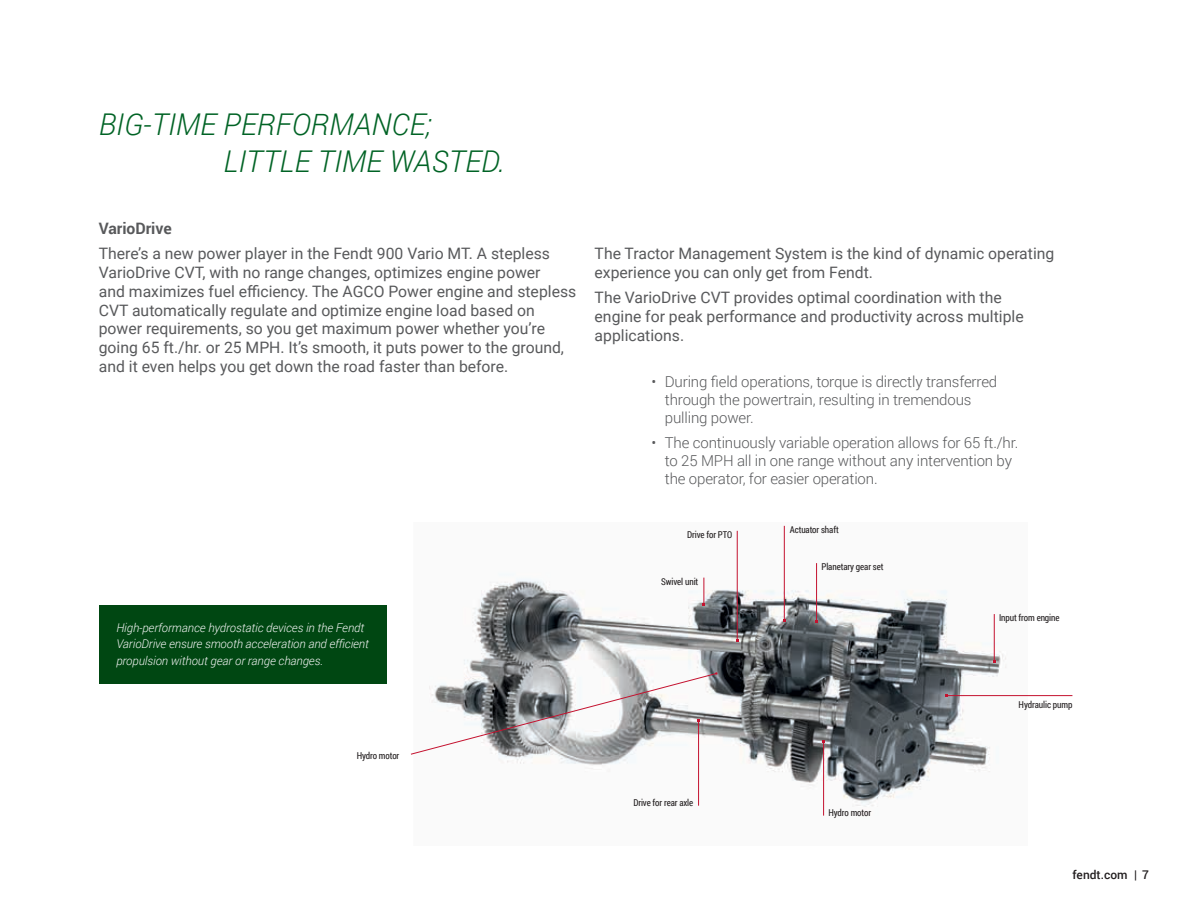
<style>
.page{position:relative;width:1188px;height:918px;background:#fff}
.page>*{position:absolute;margin:0;border:0;box-sizing:border-box;transform-origin:0 0}
.t1{font:italic 300 30px/37.5px "Roboto";color:#006325}
.t2{font:15.75px/18.8px "Roboto";color:#58595b}
.t3{font:700 15.75px "Roboto";color:#58595b}
.t4{font:300 15px/18px "Roboto";letter-spacing:-.01em;color:#58595b}
.t5{font:italic 300 12px/16.5px "Roboto";letter-spacing:-.005em;color:#f3f4f4}
.t6{font:500 12px "Roboto";color:#231f20}
.t7{font:9.45px "Roboto Condensed";letter-spacing:-.01em;color:#231f20;scale:.95 1}
</style>
<div class="page">
<div style="left:99px;top:605px;width:288px;height:79px;background:#004712"></div>
<img style="left:464px;top:525px;width:563px;height:291px">
<svg style="left:703px;top:578px;width:2px;height:28px"></svg>
<hr style="left:737px;top:531px;width:1px;height:109px;background:#c4122f">
<hr style="left:784px;top:526px;width:1px;height:95px;background:#c4122f">
<hr style="left:816px;top:563px;width:1px;height:58px;background:#c4122f">
<hr style="left:994px;top:614px;width:1px;height:47px;background:#c4122f">
<hr style="left:946px;top:695px;width:126px;height:1px;background:#c4122f">
<hr style="left:823px;top:742px;width:1px;height:74px;background:#c4122f">
<hr style="left:698px;top:720px;width:1px;height:86px;background:#c4122f">
<svg style="left:410px;top:672px;width:308px;height:83px"></svg>
<h1 class="t1" style="left:224px;top:104px;width:283px;text-indent:-125px">BIG-TIME PERFORMANCE;<br>LITTLE TIME WASTED.</h1>
<p class="t3" style="left:99px;top:217px;width:74px">VarioDrive</p>
<p class="t2" style="left:99px;top:244px;width:479px">There’s a new power player in the Fendt 900 Vario MT. A stepless VarioDrive CVT, with no range changes, optimizes engine power<br>and maximizes fuel efficiency. The AGCO Power engine and stepless CVT automatically regulate and optimize engine load based on power requirements, so you get maximum power whether you’re going 65 ft./hr. or 25 MPH. It’s smooth, it puts power to the ground, and it even helps you get down the road faster than before.</p>
<p class="t2" style="left:595px;top:244px;width:461px">The Tractor Management System is the kind of dynamic operating experience you can only get from Fendt.</p>
<p class="t2" style="left:595px;top:288px;width:431px">The VarioDrive CVT provides optimal coordination with the engine for peak performance and productivity across multiple applications.</p>
<p class="t4" style="left:665px;top:372px;width:334px;text-indent:-14px">• During field operations, torque is directly transferred through the powertrain, resulting in tremendous pulling power.</p>
<p class="t4" style="left:665px;top:433px;width:355px;text-indent:-14px">• The continuously variable operation allows for 65 ft./hr. to 25 MPH all in one range without any intervention by the operator, for easier operation.</p>
<p class="t5" style="left:116px;top:619px;width:254px">High-performance hydrostatic devices in the Fendt<br>VarioDrive ensure smooth acceleration and efficient propulsion without gear or range changes.</p>
<p class="t7" style="left:357px;top:749px;width:46px">Hydro motor</p>
<p class="t7" style="left:687px;top:528px;width:49px">Drive for PTO</p>
<p class="t7" style="left:661px;top:575px;width:41px">Swivel unit</p>
<p class="t7" style="left:790px;top:523px;width:53px">Actuator shaft</p>
<p class="t7" style="left:821px;top:560px;width:67px">Planetary gear set</p>
<p class="t7" style="left:633px;top:796px;width:65px">Drive for rear axle</p>
<p class="t7" style="left:828px;top:806px;width:46px">Hydro motor</p>
<p class="t7" style="left:999px;top:611px;width:65px">Input from engine</p>
<p class="t7" style="left:1019px;top:698px;width:58px">Hydraulic pump</p>
<p class="t6" style="left:1072px;top:866px;width:78px">fendt.com | 7</p>
</div>
